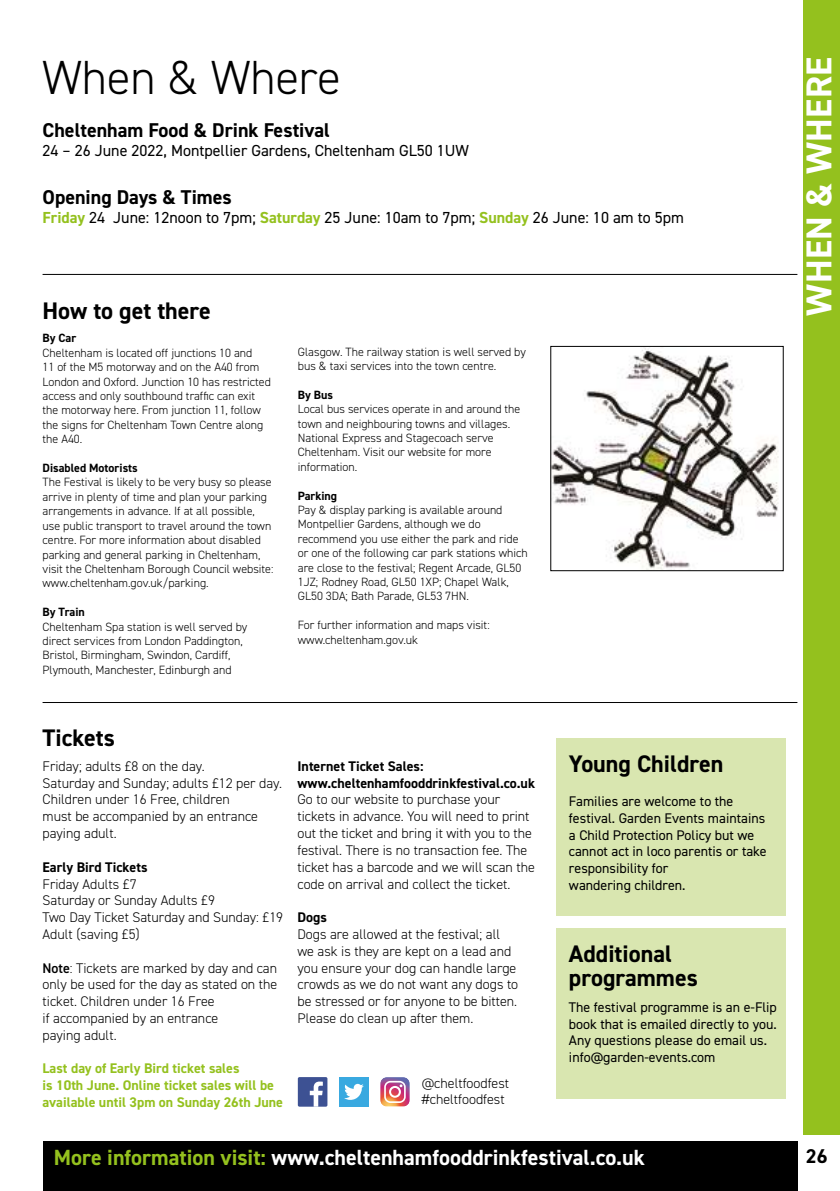
<style>
.page{position:relative;width:840px;height:1191px;background:#fff}
.page>*{position:absolute;margin:0;border:0;box-sizing:border-box;transform-origin:0 0}
.t1{font:300 48px "DIN2014";color:#000}
.t2{font:700 36px "DIN2014";letter-spacing:.01em;color:#fff}
.t3{font:700 24px/24px "DIN2014";color:#000}
.t4{font:700 22px "DIN2014";color:#fff}
.t5{font:700 20px "DIN2014";color:#000}
.t6{font:16px "DIN2014";color:#000}
.t7{font:300 14px/16.8px "DIN2014";color:#000}
.t8{font:14px/16.8px "DIN2014";color:#000}
.t9{font:700 14px/16.8px "DIN2014";color:#94c11e}
.t10{font:700 14px/16.8px "DIN2014";color:#000}
.t11{font:300 12px/14.4px "DIN2014";color:#000}
.t12{font:700 12px "DIN2014";color:#000}
.s1{font-weight:700;color:#94c11e}
.s2{font-weight:600}
.s3{color:#94c11e}
</style>
<div class="page">
<div style="left:43px;top:1142px;width:754px;height:49px;background:#000"></div>
<hr style="left:43px;top:274px;width:754px;height:1px;background:#000">
<hr style="left:43px;top:702px;width:754px;height:1px;background:#000">
<div style="left:556px;top:738px;width:229px;height:178px;background:#d9e6b0"></div>
<div style="left:556px;top:928px;width:229px;height:170px;background:#d9e6b0"></div>
<div style="left:802px;top:0;width:37px;height:1134px;background:#94c11e"></div>
<img style="left:552px;top:348px;width:227px;height:221px">
<div style="left:550px;top:346px;width:233px;height:225px;border:1px solid #000"></div>
<div style="left:298px;top:1077px;width:29px;height:29px;background:#3d5193;border-radius:2px"></div>
<svg style="left:309px;top:1081px;width:13px;height:25px"></svg>
<div style="left:339px;top:1077px;width:29px;height:29px;background:#39a9e0"></div>
<svg style="left:344px;top:1083px;width:19px;height:16px"></svg>
<img style="left:380px;top:1077px;width:29px;height:29px">
<svg style="left:384px;top:1080px;width:21px;height:23px"></svg>
<h1 class="t1" style="left:43px;top:55px;width:299px">When &amp; Where</h1>
<h3 class="t5" style="left:43px;top:121px;width:289px">Cheltenham Food &amp; Drink Festival</h3>
<h3 class="t6" style="left:43px;top:143px;width:428px">24 – 26 June 2022, Montpellier Gardens, Cheltenham GL50 1UW</h3>
<h3 class="t5" style="left:43px;top:188px;width:191px">Opening Days &amp; Times</h3>
<h3 class="t6" style="left:43px;top:210px;width:642px"><span class="s1">Friday</span> 24 June: 12noon to 7pm; <span class="s1">Saturday</span> 25 June: 10am to 7pm; <span class="s1">Sunday</span> 26 June: 10 am to 5pm</h3>
<h3 class="t3" style="left:43px;top:299px;width:170px">How to get there</h3>
<p class="t12" style="left:43px;top:333px;width:35px">By Car</p>
<p class="t11" style="left:43px;top:346px;width:230px">Cheltenham is located off junctions 10 and<br>11 of the M5 motorway and on the A40 from London and Oxford. Junction 10 has restricted access and only southbound traffic can exit the motorway here. From junction 11, follow the signs for Cheltenham Town Centre along the A40.</p>
<p class="t12" style="left:43px;top:462px;width:97px">Disabled Motorists</p>
<p class="t11" style="left:43px;top:475px;width:232px">The Festival is likely to be very busy so please arrive in plenty of time and plan your parking arrangements in advance. If at all possible, use public transport to travel around the town centre. For more information about disabled parking and general parking in Cheltenham, visit the Cheltenham Borough Council website: www.cheltenham.gov.uk/parking.</p>
<p class="t12" style="left:43px;top:606px;width:44px">By Train</p>
<p class="t11" style="left:43px;top:619px;width:206px">Cheltenham Spa station is well served by direct services from London Paddington, Bristol, Birmingham, Swindon, Cardiff, Plymouth, Manchester, Edinburgh and</p>
<p class="t11" style="left:298px;top:344px;width:229px">Glasgow. The railway station is well served by bus &amp; taxi services into the town centre.</p>
<p class="t12" style="left:298px;top:389px;width:37px">By Bus</p>
<p class="t11" style="left:298px;top:402px;width:224px">Local bus services operate in and around the town and neighbouring towns and villages.<br>National Express and Stagecoach serve Cheltenham. Visit our website for more information.</p>
<p class="t12" style="left:298px;top:490px;width:41px">Parking</p>
<p class="t11" style="left:298px;top:503px;width:231px">Pay &amp; display parking is available around Montpellier Gardens, although we do recommend you use either the park and ride or one of the following car park stations which are close to the festival; Regent Arcade, GL50<br>1JZ; Rodney Road, GL50 1XP; Chapel Walk, GL50 3DA; Bath Parade, GL53 7HN.</p>
<p class="t11" style="left:298px;top:618px;width:193px">For further information and maps visit: www.cheltenham.gov.uk</p>
<h3 class="t3" style="left:43px;top:726px;width:74px">Tickets</h3>
<p class="t7" style="left:43px;top:758px;width:241px">Friday; adults £8 on the day.<br>Saturday and Sunday; adults £12 per day.<br>Children under 16 Free, children<br>must be accompanied by an entrance paying adult.</p>
<p class="t10" style="left:43px;top:859px;width:106px">Early Bird Tickets</p>
<p class="t7" style="left:43px;top:875px;width:242px">Friday Adults £7<br>Saturday or Sunday Adults £9<br>Two Day Ticket Saturday and Sunday: £19<br>Adult (saving £5)</p>
<p class="t7" style="left:43px;top:959px;width:236px"><span class="s2">Note</span>: Tickets are marked by day and can only be used for the day as stated on the ticket. Children under 16 Free<br>if accompanied by an entrance<br>paying adult.</p>
<p class="t9" style="left:43px;top:1060px;width:242px">Last day of Early Bird ticket sales<br>is 10th June. Online ticket sales will be available until 3pm on Sunday 26th June</p>
<p class="t10" style="left:297px;top:758px;width:239px">Internet Ticket Sales: www.cheltenhamfooddrinkfestival.co.uk</p>
<p class="t7" style="left:297px;top:791px;width:239px">Go to our website to purchase your tickets in advance. You will need to print out the ticket and bring it with you to the festival. There is no transaction fee. The ticket has a barcode and we will scan the code on arrival and collect the ticket.</p>
<p class="t10" style="left:297px;top:909px;width:31px">Dogs</p>
<p class="t7" style="left:297px;top:926px;width:222px">Dogs are allowed at the festival; all we ask is they are kept on a lead and you ensure your dog can handle large crowds as we do not want any dogs to be stressed or for anyone to be bitten.<br>Please do clean up after them.</p>
<p class="t7" style="left:421px;top:1075px;width:89px;line-height:16px">@cheltfoodfest #cheltfoodfest</p>
<h3 class="t3" style="left:568px;top:753px;width:156px">Young Children</h3>
<p class="t8" style="left:568px;top:793px;width:199px">Families are welcome to the festival. Garden Events maintains a Child Protection Policy but we cannot act in loco parentis or take responsibility for<br>wandering children.</p>
<h3 class="t3" style="left:568px;top:942px;width:130px">Additional programmes</h3>
<p class="t8" style="left:568px;top:999px;width:209px">The festival programme is an e-Flip book that is emailed directly to you.<br>Any questions please do email us. info@garden-events.com</p>
<h2 class="t2" style="left:801px;top:316px;width:260px;rotate:-90deg">WHEN &amp; WHERE</h2>
<h3 class="t4" style="left:54px;top:1146px;width:592px"><span class="s3">More information visit:</span> www.cheltenhamfooddrinkfestival.co.uk</h3>
<h3 class="t5" style="left:805px;top:1146px;width:23px">26</h3>
</div>
